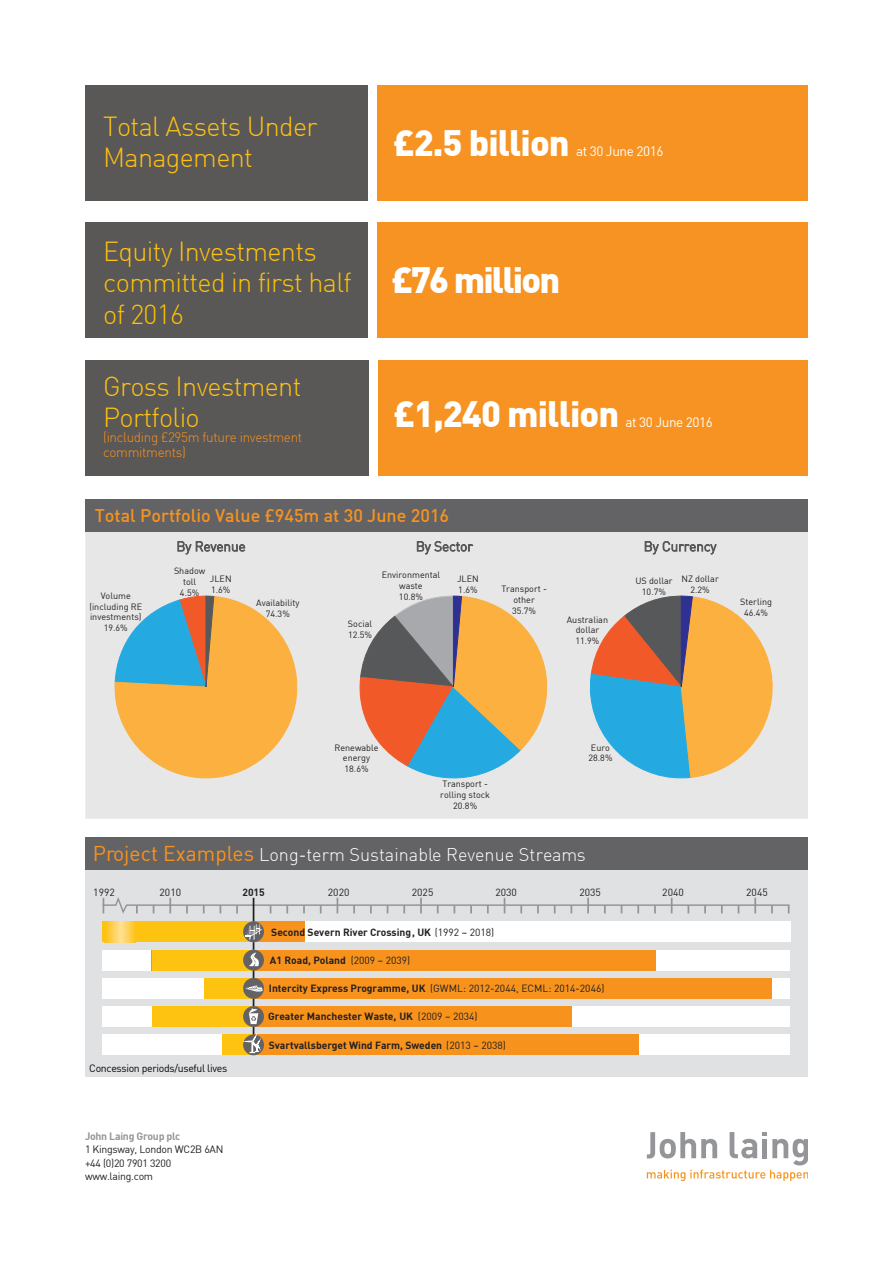
<style>
.page{position:relative;width:893px;height:1263px;background:#fff}
.page>*{position:absolute;margin:0;border:0;box-sizing:border-box;transform-origin:0 0}
.t1{font:900 36px "DIN";letter-spacing:-.025em;color:#fff}
.t2{font:900 36px "DIN";letter-spacing:-.05em;color:#fff}
.t3{font:300 27px/31.5px "DIN";letter-spacing:-.025em;color:#fdc300}
.t4{font:300 27px "DIN";letter-spacing:-.025em;color:#fec210}
.t5{font:300 27px "DIN";letter-spacing:-.025em;color:#ffc012}
.t6{font:300 18px "DIN";color:#fff}
.t7{font:500 18px "DIN";color:#f7931d}
.t8{font:300 13.5px "DIN";letter-spacing:-.025em;color:#f7931d}
.t9{font:13.5px "DIN";letter-spacing:-.03em;color:#fff}
.t10{font:10.5px "DIN";letter-spacing:-.025em;color:#231f20}
.t11{font:10.5px "DIN";letter-spacing:-.03em;color:#040503}
.t12{font:700 10.5px "DIN";letter-spacing:-.025em;color:#939598}
.t13{font:700 10.35px "DIN";color:#231f20}
.t14{font:10.35px "DIN";color:#231f20}
.t15{font:9px/10.8px "DIN";color:#231f20;text-align:center}
.s1{color:#fec210}
.s2{font-weight:400;font-size:21px;color:#f7931d}
.s3{font-weight:400}
.s4{font-weight:700}
</style>
<div class="page">
<div style="left:85px;top:360px;width:283px;height:115px;background:#5a5757"></div>
<div style="left:85px;top:223px;width:282px;height:115px;background:#5a5757"></div>
<svg style="left:647px;top:1132px;width:161px;height:49px"></svg>
<div style="left:85px;top:85px;width:283px;height:115px;background:#5a5757"></div>
<div style="left:377px;top:85px;width:431px;height:115px;background:#f69323"></div>
<div style="left:378px;top:223px;width:430px;height:115px;background:#f69323"></div>
<div style="left:378px;top:360px;width:430px;height:115px;background:#f69323"></div>
<svg style="left:115px;top:596px;width:186px;height:182px;background:#d3b77c"></svg>
<div style="left:85px;top:499px;width:723px;height:33px;background:#636366"></div>
<div style="left:85px;top:863px;width:723px;height:213px;background:#e0e1e3"></div>
<div style="left:85px;top:838px;width:723px;height:32px;background:#636366"></div>
<div style="left:102px;top:1034px;width:688px;height:21px;background:#fff"></div>
<div style="left:223px;top:1034px;width:416px;height:21px;background:#f7931d"></div>
<div style="left:222px;top:1034px;width:32px;height:21px;background:#fec210"></div>
<svg style="left:243px;top:1034px;width:21px;height:21px"></svg>
<div style="left:102px;top:1006px;width:688px;height:21px;background:#fff"></div>
<div style="left:152px;top:1006px;width:420px;height:21px;background:#f7931d"></div>
<div style="left:152px;top:1006px;width:102px;height:21px;background:#fec210"></div>
<div style="left:243px;top:1006px;width:21px;height:21px;background:#636366;border-radius:50%"></div>
<div style="left:102px;top:978px;width:688px;height:21px;background:#fff"></div>
<div style="left:238px;top:978px;width:533px;height:21px;background:#f7931d"></div>
<div style="left:204px;top:978px;width:50px;height:21px;background:#fec210"></div>
<div style="left:243px;top:978px;width:21px;height:21px;background:#636366;border-radius:50%"></div>
<svg style="left:245px;top:985px;width:18px;height:7px"></svg>
<svg style="left:102px;top:897px;width:689px;height:81px"></svg>
<svg style="left:246px;top:999px;width:13px;height:54px"></svg>
<svg style="left:360px;top:596px;width:187px;height:182px;background:#b8a286"></svg>
<svg style="left:589px;top:596px;width:186px;height:182px;background:#b4a98a"></svg>
<svg style="left:177px;top:541px;width:69px;height:14px"></svg>
<svg style="left:417px;top:541px;width:57px;height:14px"></svg>
<svg style="left:644px;top:541px;width:73px;height:14px"></svg>
<p class="t4" style="left:103px;top:110px;width:216px">Total Assets Under</p>
<p class="t5" style="left:103px;top:141px;width:151px">Management</p>
<p class="t3" style="left:103px;top:235px;width:250px"><span class="s1">Equity Investments </span>committed in first half of 2016</p>
<p class="t4" style="left:103px;top:370px;width:200px">Gross Investment</p>
<p class="t4" style="left:103px;top:401px;width:98px">Portfolio</p>
<p class="t8" style="left:103px;top:429px;width:201px">(including £295m future investment</p>
<p class="t8" style="left:103px;top:444px;width:84px">commitments)</p>
<p class="t1" style="left:393px;top:119px;width:178px">£2.5 billion</p>
<p class="t9" style="left:576px;top:142px;width:89px">at 30 June 2016</p>
<p class="t2" style="left:391px;top:256px;width:170px">£76 million</p>
<p class="t1" style="left:394px;top:390px;width:227px">£1,240 million</p>
<p class="t9" style="left:625px;top:414px;width:89px">at 30 June 2016</p>
<p class="t7" style="left:95px;top:504px;width:356px">Total Portfolio Value £945m at 30 June 2016</p>
<p class="t15" style="left:101px;top:590px;width:32px">Volume</p>
<p class="t15" style="left:89px;top:601px;width:54px;text-align:left">(including RE investments)</p>
<p class="t15" style="left:104px;top:622px;width:26px">19.6%</p>
<p class="t15" style="left:174px;top:565px;width:33px">Shadow toll</p>
<p class="t15" style="left:180px;top:587px;width:21px">4.5%</p>
<p class="t15" style="left:210px;top:573px;width:23px">JLEN</p>
<p class="t15" style="left:211px;top:584px;width:21px">1.6%</p>
<p class="t15" style="left:256px;top:597px;width:45px">Availability</p>
<p class="t15" style="left:266px;top:608px;width:26px">74.3%</p>
<p class="t15" style="left:348px;top:618px;width:26px">Social</p>
<p class="t15" style="left:348px;top:629px;width:26px">12.5%</p>
<p class="t15" style="left:382px;top:569px;width:60px">Environmental waste</p>
<p class="t15" style="left:399px;top:591px;width:26px">10.8%</p>
<p class="t15" style="left:457px;top:573px;width:23px">JLEN</p>
<p class="t15" style="left:458px;top:584px;width:21px">1.6%</p>
<p class="t15" style="left:501px;top:583px;width:47px">Transport - other</p>
<p class="t15" style="left:512px;top:605px;width:26px">35.7%</p>
<p class="t15" style="left:567px;top:614px;width:43px">Australian dollar</p>
<p class="t15" style="left:575px;top:635px;width:26px">11.9%</p>
<p class="t15" style="left:635px;top:575px;width:39px">US dollar</p>
<p class="t15" style="left:642px;top:586px;width:26px">10.7%</p>
<p class="t15" style="left:681px;top:573px;width:39px">NZ dollar</p>
<p class="t15" style="left:690px;top:584px;width:21px">2.2%</p>
<p class="t15" style="left:740px;top:597px;width:33px">Sterling</p>
<p class="t15" style="left:744px;top:607px;width:26px">46.4%</p>
<p class="t15" style="left:334px;top:742px;width:46px">Renewable energy</p>
<p class="t15" style="left:345px;top:763px;width:26px">18.6%</p>
<p class="t15" style="left:440px;top:779px;width:51px;text-align:left">Transport - rolling stock</p>
<p class="t15" style="left:453px;top:800px;width:26px">20.8%</p>
<p class="t15" style="left:591px;top:742px;width:21px">Euro</p>
<p class="t15" style="left:588px;top:753px;width:26px">28.8%</p>
<h3 class="t6" style="left:93px;top:843px;width:494px"><span class="s2">Project Examples</span> Long-term Sustainable Revenue Streams</h3>
<p class="t14" style="left:93px;top:886px;width:23px">1992</p>
<p class="t14" style="left:160px;top:886px;width:23px">2010</p>
<p class="t13" style="left:242px;top:886px;width:24px">2015</p>
<p class="t14" style="left:328px;top:886px;width:23px">2020</p>
<p class="t14" style="left:495px;top:886px;width:23px">2030</p>
<p class="t14" style="left:662px;top:886px;width:23px">2040</p>
<p class="t13" style="left:271px;top:925px;width:225px">Second Severn River Crossing, UK <span class="s3">(1992 – 2018)</span></p>
<p class="t13" style="left:270px;top:954px;width:142px">A1 Road, Poland <span class="s3">(2009 – 2039)</span></p>
<p class="t14" style="left:269px;top:982px;width:337px"><span class="s4">Intercity Express Programme, UK</span> (GWML: 2012-2044, ECML: 2014-2046)</p>
<p class="t13" style="left:268px;top:1009px;width:211px">Greater Manchester Waste, UK <span class="s3">(2009 – 2034)</span></p>
<p class="t13" style="left:269px;top:1038px;width:239px">Svartvallsberget Wind Farm, Sweden <span class="s3">(2013 – 2038)</span></p>
<p class="t14" style="left:412px;top:886px;width:23px">2025</p>
<p class="t14" style="left:579px;top:886px;width:23px">2035</p>
<p class="t14" style="left:746px;top:886px;width:23px">2045</p>
<p class="t11" style="left:89px;top:1061px;width:140px">Concession periods/useful lives</p>
<p class="t12" style="left:85px;top:1129px;width:97px">John Laing Group plc</p>
<p class="t10" style="left:85px;top:1143px;width:140px">1 Kingsway, London WC2B 6AN</p>
<p class="t10" style="left:85px;top:1156px;width:88px">+44 (0)20 7901 3200</p>
<p class="t10" style="left:85px;top:1170px;width:70px">www.laing.com</p>
</div>
